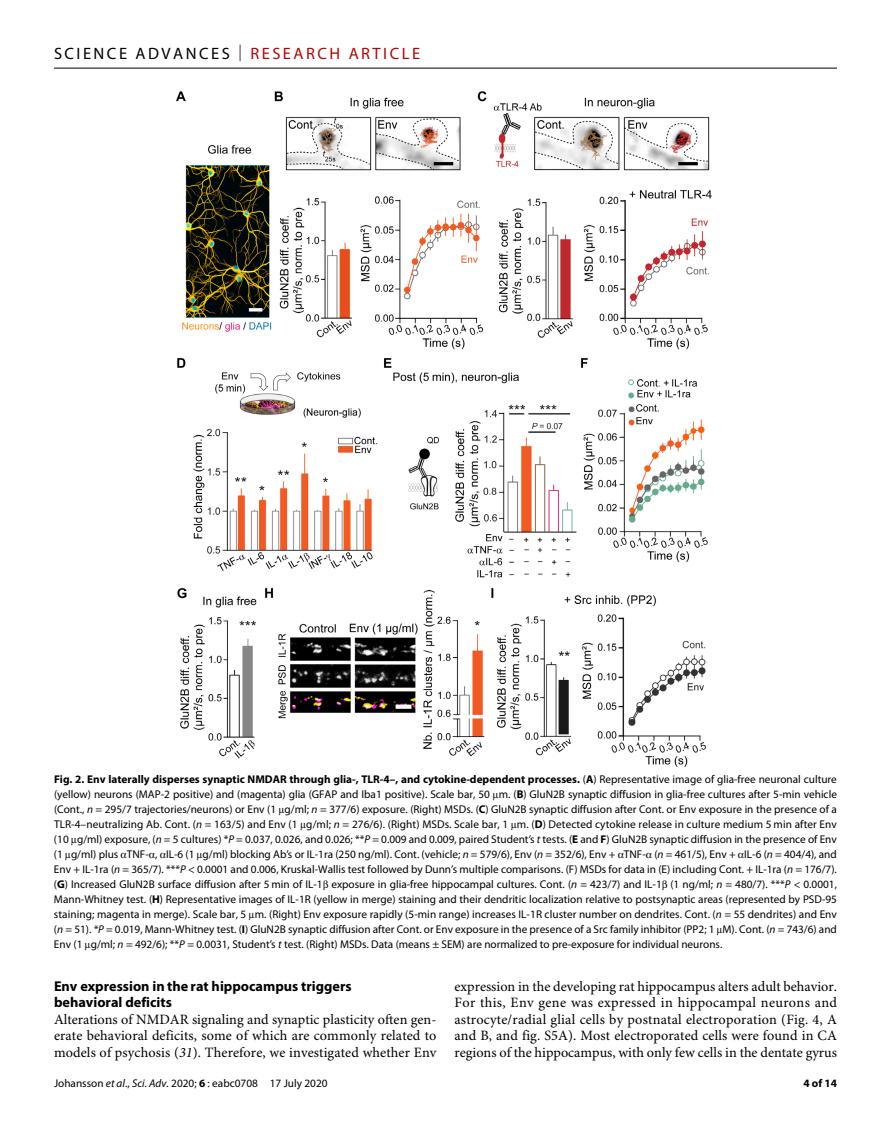
<style>
.page{position:relative;width:891px;height:1134px;background:#fff}
.page>*{position:absolute;margin:0;border:0;box-sizing:border-box;transform-origin:0 0}
.t1{font:16.5px "Myriad Pro";letter-spacing:.15em;color:#000}
.t2{font:14.25px/16.5px "Minion Pro";letter-spacing:.005em;color:#000;text-align:justify}
.t3{font:700 14.25px/16.5px "Myriad Pro";color:#000}
.t4{font:11.25px/15px "Myriad Pro";color:#000;text-align:justify}
.t5{font:700 11.25px "Myriad Pro";color:#000}
.s1{font-weight:300}
.s2{color:#b10508}
.s3{font-weight:700}
.s4{font-style:italic}
</style>
<div class="page">
<hr style="left:54px;top:68px;width:783px;height:1px;background:#000">
<img style="left:176px;top:91px;width:536px;height:676px">
<h1 class="t1" style="left:54px;top:40px;width:368px">SCIENCE ADVANCES <span class="s1">|</span> <span class="s2">RESEARCH ARTICLE</span></h1>
<p class="t4" style="left:54px;top:772px;width:785px"><span class="s3">Fig. 2. Env laterally disperses synaptic NMDAR through glia-, TLR-4–, and cytokine-dependent processes.</span> (<span class="s3">A</span>) Representative image of glia-free neuronal culture (yellow) neurons (MAP-2 positive) and (magenta) glia (GFAP and Iba1 positive). Scale bar, 50 m. (<span class="s3">B</span>) GluN2B synaptic diffusion in glia-free cultures after 5-min vehicle (Cont., <span class="s4">n</span> = 295/7 trajectories/neurons) or Env (1 g/ml; <span class="s4">n</span> = 377/6) exposure. (Right) MSDs. (<span class="s3">C</span>) GluN2B synaptic diffusion after Cont. or Env exposure in the presence of a TLR-4–neutralizing Ab. Cont. (<span class="s4">n</span> = 163/5) and Env (1 g/ml; <span class="s4">n</span> = 276/6). (Right) MSDs. Scale bar, 1 m. (<span class="s3">D</span>) Detected cytokine release in culture medium 5 min after Env (10 g/ml) exposure, (<span class="s4">n</span> = 5 cultures) *<span class="s4">P</span> = 0.037, 0.026, and 0.026; **<span class="s4">P</span> = 0.009 and 0.009, paired Student’s <span class="s4">t</span> tests. (<span class="s3">E</span> and <span class="s3">F</span>) GluN2B synaptic diffusion in the presence of Env (1 g/ml) plus TNF- , IL-6 (1 g/ml) blocking Ab’s or IL-1ra (250 ng/ml). Cont. (vehicle; <span class="s4">n</span> = 579/6), Env (<span class="s4">n</span> = 352/6), Env + TNF- (<span class="s4">n</span> = 461/5), Env + IL-6 (<span class="s4">n</span> = 404/4), and Env + IL-1ra (<span class="s4">n</span> = 365/7). ***<span class="s4">P</span> &lt; 0.0001 and 0.006, Kruskal-Wallis test followed by Dunn’s multiple comparisons. (F) MSDs for data in (E) including Cont. + IL-1ra (<span class="s4">n</span> = 176/7). (<span class="s3">G</span>) Increased GluN2B surface diffusion after 5 min of IL-1 exposure in glia-free hippocampal cultures. Cont. (<span class="s4">n</span> = 423/7) and IL-1 (1 ng/ml; <span class="s4">n</span> = 480/7). ***<span class="s4">P</span> &lt; 0.0001, Mann-Whitney test. (<span class="s3">H</span>) Representative images of IL-1R (yellow in merge) staining and their dendritic localization relative to postsynaptic areas (represented by PSD-95 staining; magenta in merge). Scale bar, 5 m. (Right) Env exposure rapidly (5-min range) increases IL-1R cluster number on dendrites. Cont. (<span class="s4">n</span> = 55 dendrites) and Env (<span class="s4">n</span> = 51). <span class="s4">*P</span> = 0.019, Mann-Whitney test. (<span class="s3">I</span>) GluN2B synaptic diffusion after Cont. or Env exposure in the presence of a Src family inhibitor (PP2; 1 M). Cont. (<span class="s4">n</span> = 743/6) and Env (1 g/ml; <span class="s4">n</span> = 492/6); **<span class="s4">P</span> = 0.0031, Student’s <span class="s4">t</span> test. (Right) MSDs. Data (means ± SEM) are normalized to pre-exposure for individual neurons.</p>
<p class="t3" style="left:54px;top:976px;width:299px">Env expression in the rat hippocampus triggers behavioral deficits</p>
<p class="t2" style="left:54px;top:1012px;width:384px">Alterations of NMDAR signaling and synaptic plasticity often gen&shy;erate behavioral deficits, some of which are commonly related to models of psychosis (<span class="s4">31</span>). Therefore, we investigated whether Env</p>
<p class="t4" style="left:54px;top:1076px;width:275px">Johansson <span class="s4">et al</span>., <span class="s4">Sci. Adv.</span> 2020; <span class="s3">6</span> : eabc0708 17 July 2020</p>
<p class="t2" style="left:455px;top:979px;width:384px">expression in the developing rat hippocampus alters adult behavior.<br>For this, Env gene was expressed in hippocampal neurons and astrocyte/radial glial cells by postnatal electroporation (Fig. 4, A and B, and fig. S5A). Most electroporated cells were found in CA regions of the hippocampus, with only few cells in the dentate gyrus</p>
<p class="t5" style="left:803px;top:1074px;width:35px">4 of 14</p>
</div>
